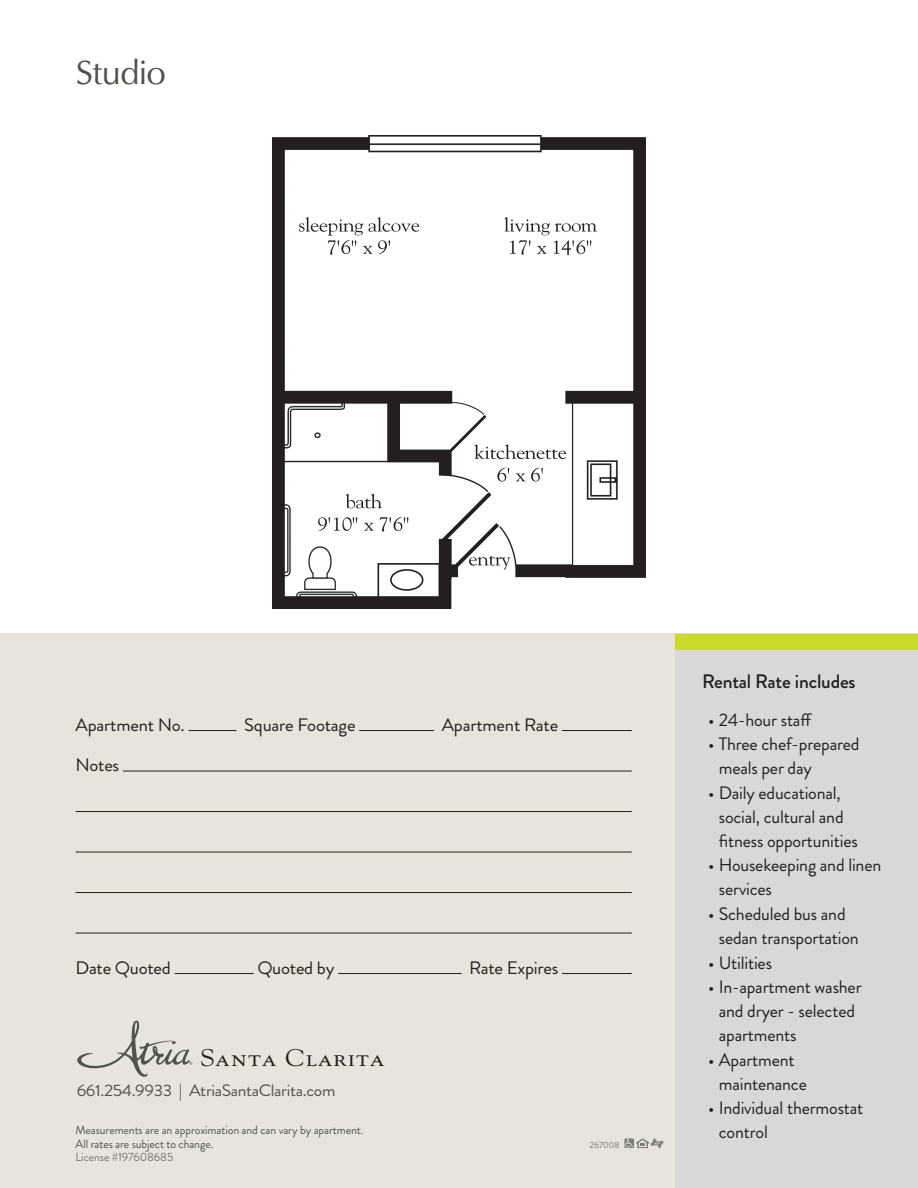
<style>
.page{position:relative;width:918px;height:1188px;background:#fff}
.page>*{position:absolute;margin:0;border:0;box-sizing:border-box;transform-origin:0 0}
.t1{font:34.5px "Classico URW";letter-spacing:-.02em;color:#50534a}
.t2{font:24px "Goudy Std";letter-spacing:.05em;color:#231f20;scale:1.07 1}
.t3{font:500 19.5px "Brandon Grotesque";letter-spacing:-.01em;color:#231f20}
.t4{font:18px/24px "Brandon Grotesque";letter-spacing:-.01em;color:#231f20}
.t5{font:18px "Brandon Grotesque";letter-spacing:-.01em;color:#231f20;scale:1.04 1}
.t6{font:16.5px "Brandon Grotesque";letter-spacing:-.02em;color:#525248;scale:1.07 1}
.t7{font:12px/13.5px "Brandon Grotesque";letter-spacing:-.01em;color:#50534a}
.t8{font:12px "Brandon Grotesque";letter-spacing:-.01em;color:#79776f}
.t9{font:9px "Brandon Grotesque";color:#79776f}
</style>
<div class="page">
<div style="left:0;top:634px;width:918px;height:554px;background:#e7e4dc"></div>
<div style="left:675px;top:634px;width:243px;height:554px;background:#d9d8d6"></div>
<hr style="left:189px;top:730px;width:48px;height:1px;background:#231f20">
<hr style="left:359px;top:730px;width:75px;height:1px;background:#231f20">
<hr style="left:562px;top:730px;width:70px;height:1px;background:#231f20">
<hr style="left:123px;top:771px;width:509px;height:1px;background:#231f20">
<hr style="left:76px;top:811px;width:556px;height:1px;background:#231f20">
<hr style="left:76px;top:852px;width:556px;height:1px;background:#231f20">
<hr style="left:76px;top:892px;width:556px;height:1px;background:#231f20">
<hr style="left:76px;top:933px;width:556px;height:1px;background:#231f20">
<hr style="left:175px;top:973px;width:79px;height:1px;background:#231f20">
<hr style="left:338px;top:973px;width:124px;height:1px;background:#231f20">
<hr style="left:562px;top:973px;width:70px;height:1px;background:#231f20">
<div style="left:675px;top:634px;width:243px;height:16px;background:#cbda2a"></div>
<svg style="left:624px;top:1138px;width:40px;height:11px"></svg>
<img style="left:272px;top:136px;width:374px;height:472px">
<svg style="left:77px;top:1021px;width:115px;height:56px"></svg>
<h1 class="t1" style="left:76px;top:50px;width:92px">Studio</h1>
<p class="t5" style="left:76px;top:712px;width:107px">Apartment No.</p>
<p class="t5" style="left:244px;top:712px;width:109px">Square Footage</p>
<p class="t5" style="left:442px;top:712px;width:114px">Apartment Rate</p>
<p class="t5" style="left:76px;top:753px;width:44px">Notes</p>
<p class="t5" style="left:76px;top:955px;width:93px">Date Quoted</p>
<p class="t5" style="left:257px;top:955px;width:76px">Quoted by</p>
<p class="t5" style="left:469px;top:955px;width:87px">Rate Expires</p>
<h2 class="t2" style="left:201px;top:1042px;width:174px">Santa Clarita</h2>
<p class="t6" style="left:77px;top:1079px;width:243px">661.254.9933 | AtriaSantaClarita.com</p>
<p class="t7" style="left:76px;top:1124px;width:289px">Measurements are an approximation and can vary by apartment.<br>All rates are subject to change.</p>
<p class="t8" style="left:76px;top:1149px;width:99px">License #197608685</p>
<p class="t9" style="left:590px;top:1139px;width:32px">267008</p>
<p class="t3" style="left:702px;top:667px;width:155px">Rental Rate includes</p>
<p class="t4" style="left:708px;top:708px;width:106px">• 24-hour staff</p>
<p class="t4" style="left:719px;top:732px;width:142px;text-indent:-11px">• Three chef-prepared meals per day</p>
<p class="t4" style="left:719px;top:781px;width:141px;text-indent:-11px">• Daily educational, social, cultural and fitness opportunities</p>
<p class="t4" style="left:719px;top:854px;width:164px;text-indent:-11px">• Housekeeping and linen services</p>
<p class="t4" style="left:719px;top:902px;width:142px;text-indent:-11px">• Scheduled bus and sedan transportation</p>
<p class="t4" style="left:708px;top:951px;width:66px">• Utilities</p>
<p class="t4" style="left:719px;top:975px;width:144px;text-indent:-11px">• In-apartment washer and dryer - selected apartments</p>
<p class="t4" style="left:719px;top:1048px;width:90px;text-indent:-11px">• Apartment maintenance</p>
<p class="t4" style="left:719px;top:1097px;width:146px;text-indent:-11px">• Individual thermostat control</p>
</div>
